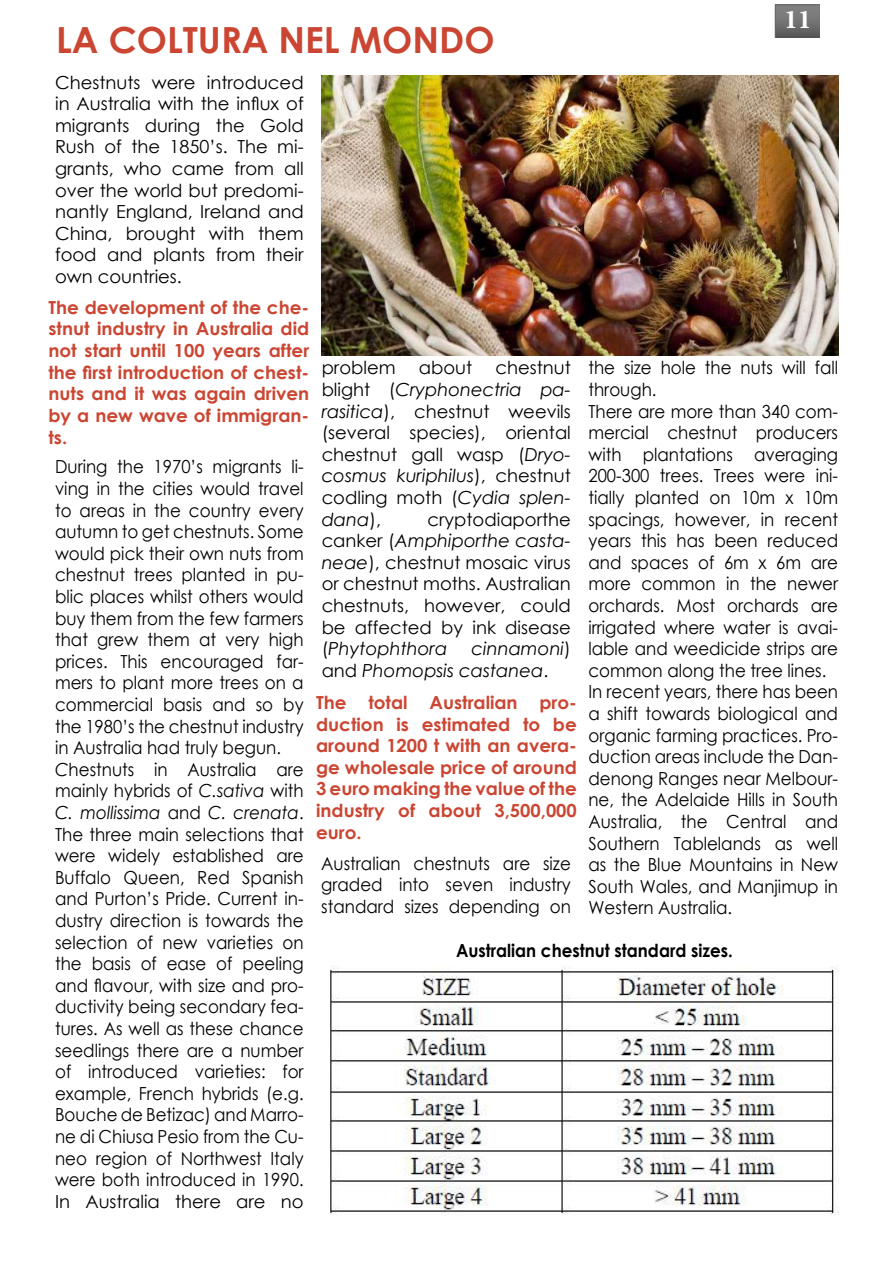
<style>
.page{position:relative;width:893px;height:1263px;background:#fff}
.page>*{position:absolute;margin:0;border:0;box-sizing:border-box;transform-origin:0 0}
.t1{font:700 36px "Century Gothic";color:#cb4632}
.t2{font:700 27px "Minion Pro";color:#fff}
.t3{font:18px/21.6px "Century Gothic";color:#000;scale:.93 1}
.t4{font:18px/21.6px "Century Gothic";color:#000;text-align:justify}
.t5{font:700 18px/21.6px "Century Gothic";color:#cb4632;text-align:justify}
.t6{font:700 18px "Century Gothic";color:#000;scale:.93 1}
.t7{font:italic 18px/21.6px "Century Gothic";color:#000}
.s1{font-style:italic}
.s2{font-style:normal}
</style>
<div class="page">
<svg style="left:775px;top:4px;width:45px;height:33px"></svg>
<img style="left:330px;top:966px;width:508px;height:249px">
<img style="left:322px;top:75px;width:516px;height:281px">
<h1 class="t1" style="left:56px;top:12px;width:149px">LA COLTURA</h1>
<h1 class="t1" style="left:279px;top:12px;width:101px">NE L MONDO</h1>
<p class="t4" style="left:55px;top:71px;width:250px">Chestnuts were introduced in Australia with the influx of migrants during the Gold Rush of the 1850’s. The mi&shy;grants, who came from all over the world but predomi&shy;nantly England, Ireland and China, brought with them food and plants from their own countries.</p>
<h2 class="t2" style="left:784px;top:1px;width:29px">11</h2>
<p class="t5" style="left:48px;top:296px;width:262px">The development of the che&shy;stnut industry in Australia did not start until 100 years after the first introduction of chest&shy;nuts and it was again driven by a new wave of immigran&shy;ts.</p>
<p class="t3" style="left:588px;top:357px;width:270px">the size hole the nuts will fall through.<br>There are more than 340 com&shy;mercial chestnut producers with plantations averaging<br>200-300 trees. Trees were ini&shy;tially planted on 10m x 10m spacings, however, in recent years this has been reduced and spaces of 6m x 6m are more common in the newer orchards. Most orchards are irrigated where water is avai&shy;lable and weedicide strips are common along the tree lines.<br>In recent years, there has been a shift towards biological and organic farming practices. Pro&shy;duction areas include the Dan&shy;denong Ranges near Melbour&shy;ne, the Adelaide Hills in South<br>Australia, the Central and<br>Southern Tablelands as well as the Blue Mountains in New<br>South Wales, and Manjimup in<br>Western Australia.</p>
<p class="t4" style="left:322px;top:357px;width:251px;text-indent:174px">chestnut blight (<span class="s1">Cryphonectria pa&shy;rasitica</span>), chestnut weevils (several species), oriental chestnut gall wasp (<span class="s1">Dryo&shy;cosmus kuriphilus</span>), chestnut codling moth (<span class="s1">Cydia splen&shy;dana</span>),</p>
<p class="t4" style="left:322px;top:357px;width:75px">problem</p>
<p class="t4" style="left:419px;top:357px;width:55px">about</p>
<p class="t3" style="left:55px;top:456px;width:269px">During the 1970’s migrants li&shy;ving in the cities would travel to areas in the country every autumn to get chestnuts. Some would pick their own nuts from chestnut trees planted in pu&shy;blic places whilst others would buy them from the few farmers that grew them at very high prices. This encouraged far&shy;mers to plant more trees on a commercial basis and so by the 1980’s the chestnut industry in Australia had truly begun.<br><span class="s1">C</span>hestnuts in Australia are mainly hybrids of <span class="s1">C.sativa</span> with<br><span class="s1">C. mollissima</span> and <span class="s1">C. crenata</span>.<br>The three main selections that were widely established are<br>Buffalo Queen, Red Spanish and Purton’s Pride. Current in&shy;dustry direction is towards the selection of new varieties on the basis of ease of peeling and flavour, with size and pro&shy;ductivity being secondary fea&shy;tures. As well as these chance seedlings there are a number of introduced varieties: for example, French hybrids (e.g.<br>Bouche de Betizac) and Marro&shy;ne di Chiusa Pesio from the Cu&shy;neo region of Northwest Italy were both introduced in 1990.<br>In Australia there are no</p>
<p class="t4" style="left:322px;top:508px;width:251px;text-indent:106px">cryptodiaporthe canker (<span class="s1">Amphiporthe casta&shy;neae</span>), chestnut mosaic virus or chestnut moths. Australian chestnuts, however, could be affected by ink disease (<span class="s1">Phytophthora</span></p>
<p class="t7" style="left:322px;top:638px;width:251px;text-indent:150px">cinnamoni<span class="s2">) and</span> Phomopsis castanea<span class="s2">.</span></p>
<p class="t5" style="left:316px;top:691px;width:262px">The total Australian pro&shy;duction is estimated to be around 1200 t with an avera&shy;ge wholesale price of around 3 euro making the value of the industry of about 3,500,000 euro.</p>
<p class="t3" style="left:321px;top:852px;width:270px;text-align:justify">Australian chestnuts are size graded into seven industry standard sizes depending on</p>
<p class="t6" style="left:456px;top:936px;width:299px">Australian chestnut standard sizes.</p>
</div>
